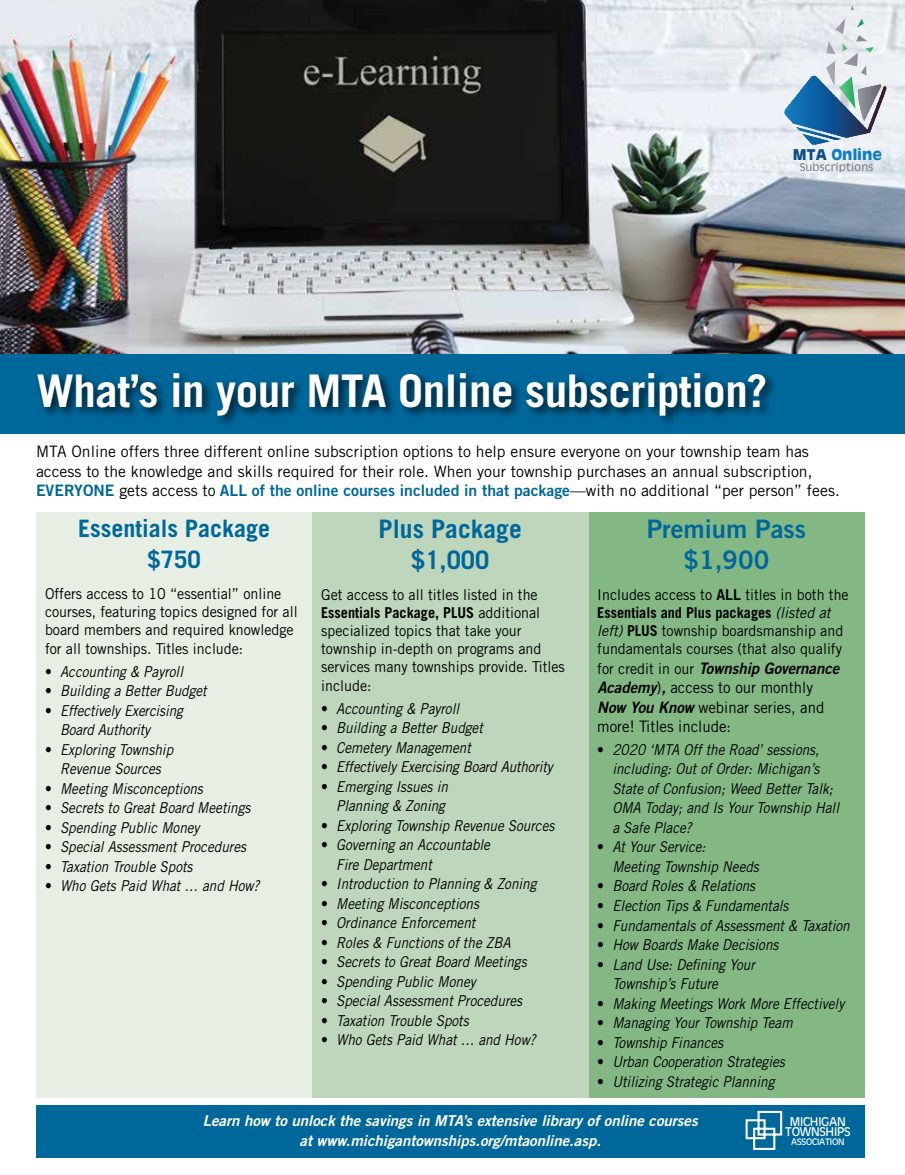
<style>
.page{position:relative;width:905px;height:1175px;background:#fff}
.page>*{position:absolute;margin:0;border:0;box-sizing:border-box;transform-origin:0 0}
.t1{font:700 45px "Trade Gothic LT Std";letter-spacing:-.01em;color:#fff}
.t2{font:700 25.5px/30.6px "Trade Gothic LT Std";color:#00679b;text-align:center}
.t3{font:25.5px/30.6px "Trade Gothic LT Std Bd 2";color:#00679b;text-align:center}
.t4{font:700 24px/30.6px "Trade Gothic LT Std";color:#00679b;text-align:center}
.t5{font:15.75px/19.5px "Trade Gothic LT Std";color:#000}
.t6{font:15.75px "Trade Gothic LT Std Bd 2";color:#00679b}
.t7{font:15.75px/19.5px "Trade Gothic LT Std";color:#000;scale:.95 1}
.t8{font:15.75px "Trade Gothic LT Std Bd 2 Obl";color:#000;scale:.95 1}
.t9{font:italic 15px/19.5px "Trade Gothic LT Std";color:#000;scale:.9 1}
.t10{font:15px/18.1px "Trade Gothic LT Std";color:#000;scale:.95 1}
.t11{font:15px/19.5px "Trade Gothic LT Std Bd 2 Obl";color:#fff;text-align:center}
.t12{font:700 14.4px "Antique Olive";color:#107ec3}
.t13{font:11.85px/10.5px "Antique Olive";letter-spacing:-.025em;color:#fff;text-align:center}
.t14{font:10.5px "Antique Olive";letter-spacing:.005em;color:#81828c}
.t15{font:8.7px "Antique Olive";letter-spacing:-.03em;color:#fff}
.s1{color:#0c4d8c}
.s2{font-family:"Trade Gothic LT Std";color:#000}
.s3{font-style:normal}
.s4{font-weight:700}
.s5{font-family:"Trade Gothic LT Std Bd 2"}
.s6{font-style:italic}
.s7{font-family:"Trade Gothic LT Std";font-size:15px}
.s8{font-family:"Trade Gothic LT Std Bd 2 Obl"}
</style>
<div class="page">
<div style="left:36px;top:1105px;width:828px;height:52px;background:#00679b"></div>
<div style="left:588px;top:512px;width:276px;height:585px;background:#83b885"></div>
<div style="left:36px;top:512px;width:276px;height:585px;background:#e7efe4"></div>
<div style="left:312px;top:512px;width:276px;height:585px;background:#bed6bb"></div>
<div style="left:1px;top:353px;width:903px;height:81px;background:#00679b"></div>
<div style="left:35px;top:370px;width:742px;height:58px;background:#000;opacity:.75"></div>
<img style="left:1px;top:0;width:903px;height:353px">
<svg style="left:784px;top:5px;width:102px;height:140px;background:#b1c4d4"></svg>
<svg style="left:745px;top:1110px;width:38px;height:39px"></svg>
<p class="t12" style="left:793px;top:145px;width:90px"><span class="s1">MTA</span> Online</p>
<p class="t14" style="left:799px;top:160px;width:75px">Subscriptions</p>
<h1 class="t1" style="left:37px;top:363px;width:732px">What’s in your MTA Online subscription?</h1>
<p class="t5" style="left:36px;top:441px;width:778px">MTA Online offers three different online subscription options to help ensure everyone on your township team has access to the knowledge and skills required for their role. When your township purchases an annual subscription,</p>
<p class="t6" style="left:36px;top:480px;width:805px">EVERYONE <span class="s2">gets access to</span> ALL of the online courses included in that package<span class="s2">—with no additional “per person” fees.</span></p>
<h3 class="t4" style="left:78px;top:513px;width:193px">Essentials Package $750</h3>
<p class="t10" style="left:45px;top:584px;width:267px">Offers access to 10 “essential” online courses, featuring topics designed for all board members and required knowledge for all townships. Titles include:</p>
<p class="t9" style="left:45px;top:661px;width:155px"><span class="s3">•</span> Accounting &amp; Payroll</p>
<p class="t9" style="left:45px;top:681px;width:181px"><span class="s3">•</span> Building a Better Budget</p>
<p class="t9" style="left:60px;top:700px;width:138px;text-indent:-15px"><span class="s3">•</span> Effectively Exercising<br>Board Authority</p>
<p class="t9" style="left:45px;top:739px;width:144px;text-align:center"><span class="s3">•</span> Exploring Township<br>Revenue Sources</p>
<p class="t9" style="left:45px;top:778px;width:177px"><span class="s3">•</span> Meeting Misconceptions</p>
<p class="t9" style="left:45px;top:798px;width:230px"><span class="s3">•</span> Secrets to Great Board Meetings</p>
<p class="t9" style="left:45px;top:817px;width:173px"><span class="s3">•</span> Spending Public Money</p>
<p class="t9" style="left:45px;top:837px;width:225px"><span class="s3">•</span> Special Assessment Procedures</p>
<p class="t9" style="left:45px;top:856px;width:165px"><span class="s3">•</span> Taxation Trouble Spots</p>
<p class="t9" style="left:45px;top:876px;width:240px"><span class="s3">•</span> Who Gets Paid What … and How?</p>
<h2 class="t2" style="left:378px;top:513px;width:145px">Plus Package $1,000</h2>
<p class="t10" style="left:321px;top:586px;width:258px">Get access to all titles listed in the<br><span class="s4">Essentials Package, PLUS</span> additional specialized topics that take your township in-depth on programs and services many townships provide. Titles include:</p>
<p class="t9" style="left:321px;top:699px;width:155px"><span class="s3">•</span> Accounting &amp; Payroll</p>
<p class="t9" style="left:321px;top:718px;width:181px"><span class="s3">•</span> Building a Better Budget</p>
<p class="t9" style="left:321px;top:738px;width:168px"><span class="s3">•</span> Cemetery Management</p>
<p class="t9" style="left:321px;top:757px;width:259px"><span class="s3">•</span> Effectively Exercising Board Authority</p>
<p class="t9" style="left:321px;top:777px;width:142px;text-align:right"><span class="s3">•</span> Emerging Issues in<br>Planning &amp; Zoning</p>
<p class="t9" style="left:321px;top:816px;width:261px"><span class="s3">•</span> Exploring Township Revenue Sources</p>
<p class="t9" style="left:336px;top:835px;width:172px;text-indent:-15px"><span class="s3">•</span> Governing an Accountable<br>Fire Department</p>
<p class="t9" style="left:321px;top:874px;width:241px"><span class="s3">•</span> Introduction to Planning &amp; Zoning</p>
<p class="t9" style="left:321px;top:894px;width:177px"><span class="s3">•</span> Meeting Misconceptions</p>
<p class="t9" style="left:321px;top:913px;width:173px"><span class="s3">•</span> Ordinance Enforcement</p>
<p class="t9" style="left:321px;top:933px;width:212px"><span class="s3">•</span> Roles &amp; Functions of the ZBA</p>
<p class="t9" style="left:321px;top:952px;width:230px"><span class="s3">•</span> Secrets to Great Board Meetings</p>
<p class="t9" style="left:321px;top:972px;width:173px"><span class="s3">•</span> Spending Public Money</p>
<p class="t9" style="left:321px;top:991px;width:225px"><span class="s3">•</span> Special Assessment Procedures</p>
<p class="t9" style="left:321px;top:1011px;width:165px"><span class="s3">•</span> Taxation Trouble Spots</p>
<p class="t9" style="left:321px;top:1030px;width:240px"><span class="s3">•</span> Who Gets Paid What … and How?</p>
<h2 class="t3" style="left:646px;top:513px;width:161px">Premium Pass $1,900</h2>
<p class="t10" style="left:597px;top:586px;width:266px">Includes access to <span class="s5">ALL</span> titles in both the <span class="s4">Essentials and Plus packages</span> <span class="s6">(listed at left)</span> <span class="s4">PLUS</span> township boardsmanship and fundamentals courses (that also qualify</p>
<p class="t8" style="left:597px;top:658px;width:256px"><span class="s7">for credit in our</span> Township Governance</p>
<p class="t7" style="left:597px;top:678px;width:240px"><span class="s8">Academy</span>)<span class="s8">,</span> access to our monthly<br><span class="s8">Now You Know</span> webinar series, and more! Titles include:</p>
<p class="t9" style="left:612px;top:740px;width:253px;text-indent:-15px"><span class="s3">•</span> 2020 ‘MTA Off the Road’ sessions, including: Out of Order: Michigan’s<br>State of Confusion; Weed Better Talk;<br>OMA Today; and Is Your Township Hall a Safe Place?</p>
<p class="t9" style="left:612px;top:837px;width:164px;text-indent:-15px"><span class="s3">•</span> At Your Service:<br>Meeting Township Needs</p>
<p class="t9" style="left:597px;top:876px;width:177px"><span class="s3">•</span> Board Roles &amp; Relations</p>
<p class="t9" style="left:597px;top:896px;width:214px"><span class="s3">•</span> Election Tips &amp; Fundamentals</p>
<p class="t9" style="left:597px;top:915px;width:282px"><span class="s3">•</span> Fundamentals of Assessment &amp; Taxation</p>
<p class="t9" style="left:597px;top:935px;width:203px"><span class="s3">•</span> How Boards Make Decisions</p>
<p class="t9" style="left:612px;top:954px;width:160px;text-indent:-15px"><span class="s3">•</span> Land Use: Defining Your<br>Township’s Future</p>
<p class="t9" style="left:597px;top:993px;width:276px"><span class="s3">•</span> Making Meetings Work More Effectively</p>
<p class="t9" style="left:597px;top:1013px;width:218px"><span class="s3">•</span> Managing Your Township Team</p>
<p class="t9" style="left:597px;top:1032px;width:141px"><span class="s3">•</span> Township Finances</p>
<p class="t9" style="left:597px;top:1052px;width:210px"><span class="s3">•</span> Urban Cooperation Strategies</p>
<p class="t9" style="left:597px;top:1071px;width:198px"><span class="s3">•</span> Utilizing Strategic Planning</p>
<p class="t11" style="left:203px;top:1111px;width:496px">Learn how to unlock the savings in MTA’s extensive library of online courses at www.michigantownships.org/mtaonline.asp.</p>
<p class="t13" style="left:785px;top:1116px;width:67px">MICHIGAN<br>TOWNSHIPS</p>
<p class="t15" style="left:791px;top:1135px;width:55px">ASSOCIATION</p>
</div>
